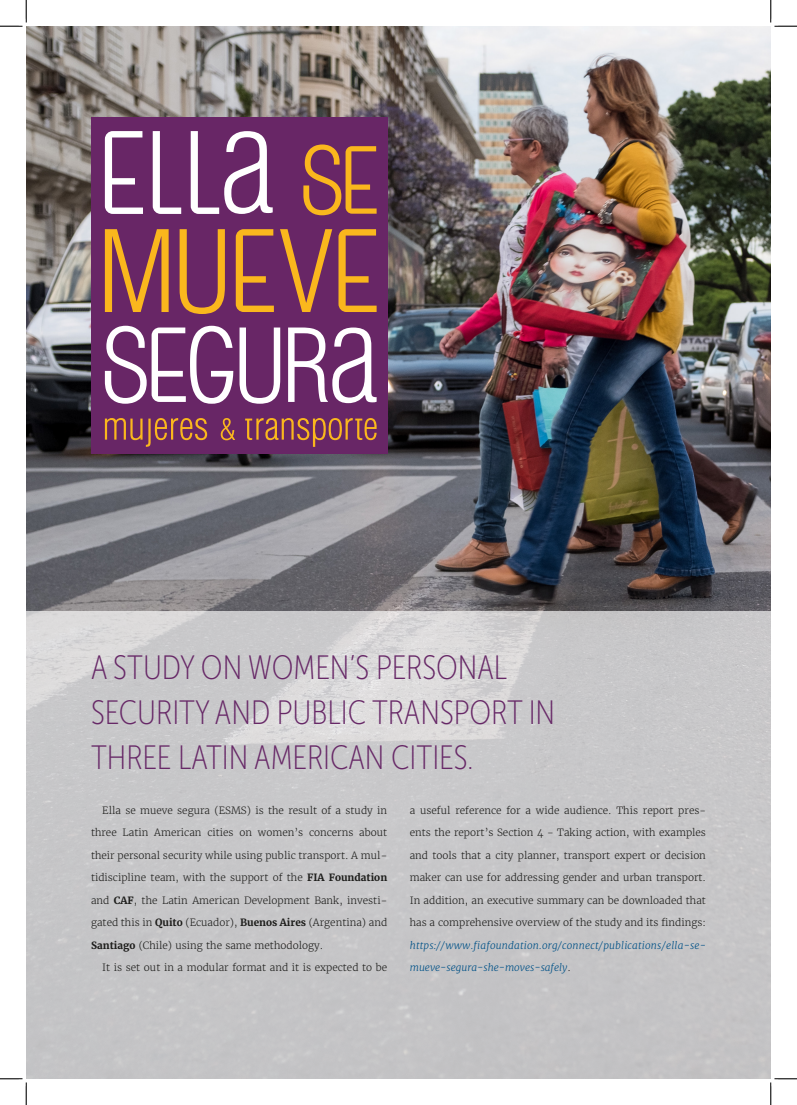
<style>
.page{position:relative;width:797px;height:1105px;background:#fff}
.page>*{position:absolute;margin:0;border:0;box-sizing:border-box;transform-origin:0 0}
.Titulo_Capitulo{font:33.75px/45px "Museo Sans Cond 100";color:#672867}
.Cuerpo{font:300 10px "Merriweather";color:#1d1d1b}
.Cuerpo-2{font:italic 300 10px "Merriweather";letter-spacing:.02em;color:#005187}
.Cuerpo-3{font:italic 300 10px "Merriweather";color:#005187}
.s1{font-weight:700}
.s2{font-style:normal;color:#1d1d1b}
</style>
<div class="page">
<img style="left:26px;top:26px;width:744px;height:585px">
<svg style="left:26px;top:611px;width:744px;height:468px;background:#c8c8ca"></svg>
<div style="left:91px;top:118px;width:296px;height:336px;background:#682666"></div>
<svg style="left:239px;top:327px;width:41px;height:77px"></svg>
<svg style="left:288px;top:327px;width:88px;height:76px"></svg>
<svg style="left:153px;top:131px;width:28px;height:83px"></svg>
<svg style="left:191px;top:131px;width:82px;height:83px"></svg>
<svg style="left:105px;top:131px;width:38px;height:83px"></svg>
<svg style="left:105px;top:326px;width:128px;height:78px"></svg>
<svg style="left:105px;top:229px;width:64px;height:83px"></svg>
<svg style="left:180px;top:229px;width:45px;height:85px"></svg>
<svg style="left:280px;top:229px;width:52px;height:83px"></svg>
<svg style="left:105px;top:418px;width:102px;height:29px"></svg>
<svg style="left:221px;top:418px;width:14px;height:22px"></svg>
<svg style="left:245px;top:418px;width:131px;height:29px"></svg>
<svg style="left:236px;top:229px;width:38px;height:83px"></svg>
<svg style="left:338px;top:229px;width:38px;height:83px"></svg>
<svg style="left:303px;top:144px;width:73px;height:71px"></svg>
<svg style="left:0;top:0;width:27px;height:27px"></svg>
<svg style="left:0;top:1078px;width:27px;height:27px"></svg>
<svg style="left:770px;top:0;width:27px;height:27px"></svg>
<svg style="left:770px;top:1078px;width:27px;height:27px"></svg>
<p class="Titulo_Capitulo" style="left:91px;top:645px;width:465px">A STUDY ON WOMEN’S PERSONAL<br>SECURITY AND PUBLIC TRANSPORT IN<br>THREE LATIN AMERICAN CITIES.</p>
<p class="Cuerpo" style="left:102px;top:804px;width:286px">Ella se mueve segura (ESMS) is the result of a study in</p>
<p class="Cuerpo" style="left:91px;top:826px;width:298px">three Latin American cities on women’s concerns about</p>
<p class="Cuerpo" style="left:91px;top:849px;width:298px">their personal security while using public transport. A mul-</p>
<p class="Cuerpo" style="left:91px;top:871px;width:298px">tidiscipline team, with the support of the <span class="s1">FIA Foundation</span></p>
<p class="Cuerpo" style="left:91px;top:894px;width:298px">and <span class="s1">CAF</span>, the Latin American Development Bank, investi-</p>
<p class="Cuerpo" style="left:91px;top:916px;width:298px">gated this in <span class="s1">Quito</span> (Ecuador), <span class="s1">Buenos Aires</span> (Argentina) and</p>
<p class="Cuerpo" style="left:91px;top:939px;width:234px"><span class="s1">Santiago</span> (Chile) using the same methodology.</p>
<p class="Cuerpo" style="left:102px;top:961px;width:286px">It is set out in a modular format and it is expected to be</p>
<p class="Cuerpo" style="left:410px;top:804px;width:298px">a useful reference for a wide audience. This report pres-</p>
<p class="Cuerpo" style="left:410px;top:826px;width:298px">ents the report’s Section 4 - Taking action, with examples</p>
<p class="Cuerpo" style="left:410px;top:849px;width:298px">and tools that a city planner, transport expert or decision</p>
<p class="Cuerpo" style="left:410px;top:871px;width:298px">maker can use for addressing gender and urban transport.</p>
<p class="Cuerpo" style="left:410px;top:894px;width:298px">In addition, an executive summary can be downloaded that</p>
<p class="Cuerpo" style="left:410px;top:916px;width:298px">has a comprehensive overview of the study and its findings:</p>
<p class="Cuerpo-2" style="left:410px;top:939px;width:298px">https://www.fiafoundation.org/connect/publications/ella-se-</p>
<p class="Cuerpo-3" style="left:410px;top:961px;width:162px">mueve-segura-she-moves-safely<span class="s2">.</span></p>
</div>
